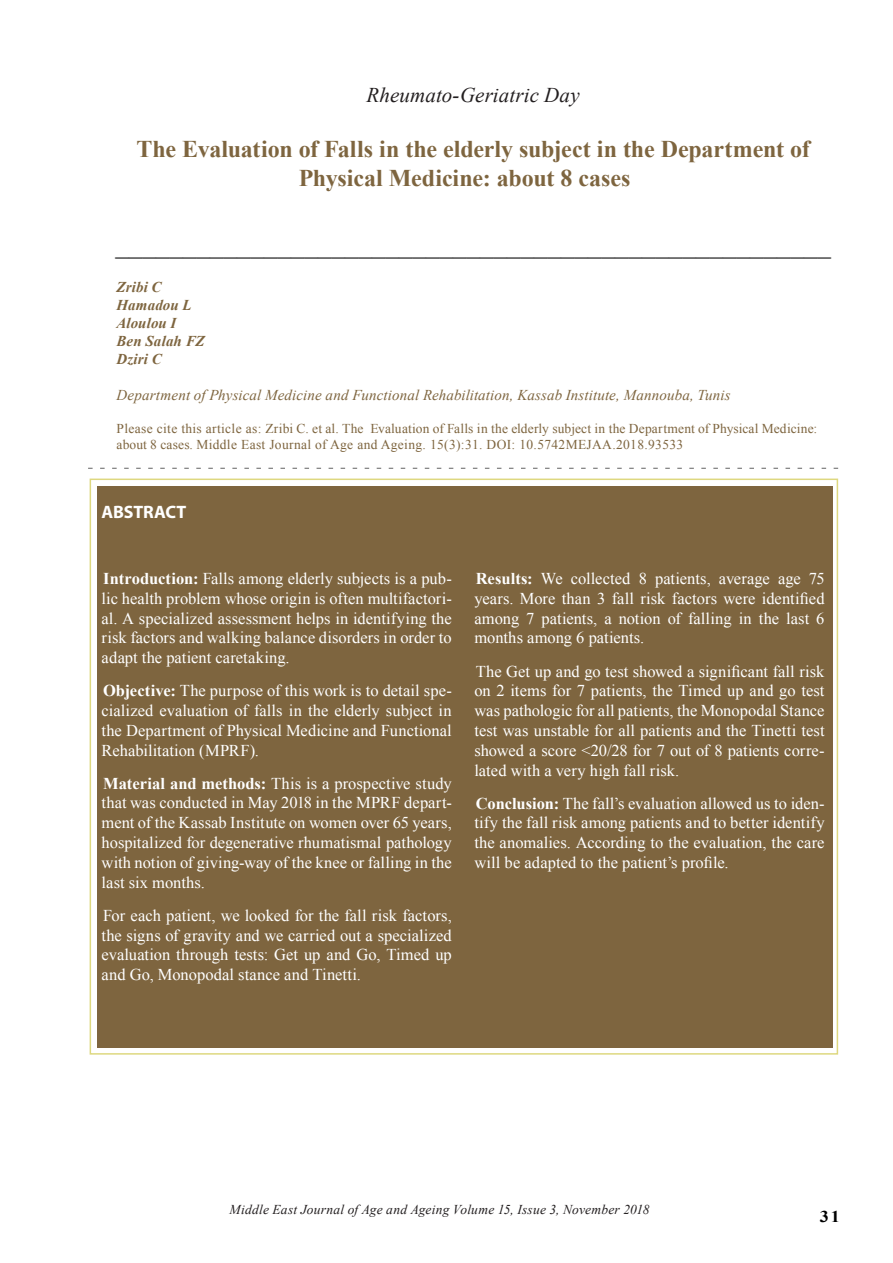
<style>
.page{position:relative;width:893px;height:1263px;background:#fff}
.page>*{position:absolute;margin:0;border:0;box-sizing:border-box;transform-origin:0 0}
.mejaa-contents{font:700 27px "Times New Roman";color:#616161}
.mejaa-contents-2{font:700 24px/28.8px "Times New Roman";letter-spacing:-.005em;color:#7e653f}
.mejaa-contents-3{font:italic 21px "Times New Roman";letter-spacing:.005em;color:#231f20}
.mejaa_subheading{font:700 18px "Myriad";letter-spacing:-.005em;color:#fff}
.mejaa_subheading-2{font:16.5px/19.8px "Times New Roman";color:#fff;text-align:justify}
.t1{font:italic 16.5px "Times New Roman";color:#000}
.t2{font:700 16.5px "Times New Roman";color:#000;scale:1.1 1}
.Author{font:italic 15px "Times New Roman";letter-spacing:.01em;color:#7e653f}
.Author-2{font:italic 700 15px/18px "Times New Roman";letter-spacing:.01em;color:#7e653f}
.Author-3{font:13.5px "Times New Roman";letter-spacing:.025em;color:#7e653f}
.mejaa_table___figure{font:italic 13.5px "Times New Roman";letter-spacing:.015em;color:#231f20}
.s1{font-weight:700}
</style>
<div class="page">
<svg style="left:88px;top:468px;width:750px;height:1px"></svg>
<div style="left:97px;top:486px;width:735px;height:561px;background:#7e653f"></div>
<p class="mejaa-contents-3" style="left:366px;top:80px;width:215px">Rheumato-Geriatric Day</p>
<p class="mejaa-contents-2" style="left:299px;top:134px;width:512px;text-indent:-162px">The Evaluation of Falls in the elderly subject in the Department of<br>Physical Medicine: about 8 cases</p>
<p class="mejaa-contents" style="left:115px;top:225px;width:717px">_____________________________________________________</p>
<p class="Author-2" style="left:117px;top:278px;width:90px">Zribi C<br>Hamadou L<br>Aloulou I<br>Ben Salah FZ<br>Dziri C</p>
<p class="Author" style="left:117px;top:385px;width:615px">Department of Physical Medicine and Functional Rehabilitation, Kassab Institute, Mannouba, Tunis</p>
<p class="Author-3" style="left:117px;top:419px;width:702px">Please cite this article as: Zribi C. et al. The Evaluation of Falls in the elderly subject in the Department of Physical Medicine:</p>
<p class="Author-3" style="left:117px;top:435px;width:568px">about 8 cases. Middle East Journal of Age and Ageing. 15(3):31. DOI: 10.5742MEJAA.2018.93533</p>
<p class="mejaa_subheading" style="left:102px;top:502px;width:86px">ABSTRACT</p>
<p class="mejaa_subheading-2" style="left:102px;top:568px;width:352px"><span class="s1">Introduction:</span> Falls among elderly subjects is a pub&shy;lic health problem whose origin is often multifactori&shy;al. A specialized assessment helps in identifying the risk factors and walking balance disorders in order to adapt the patient caretaking.</p>
<p class="mejaa_subheading-2" style="left:102px;top:680px;width:352px"><span class="s1">Objective:</span> The purpose of this work is to detail spe&shy;cialized evaluation of falls in the elderly subject in the Department of Physical Medicine and Functional Rehabilitation (MPRF).</p>
<p class="mejaa_subheading-2" style="left:102px;top:773px;width:352px"><span class="s1">Material and methods:</span> This is a prospective study that was conducted in May 2018 in the MPRF depart&shy;ment of the Kassab Institute on women over 65 years, hospitalized for degenerative rhumatismal pathology with notion of giving-way of the knee or falling in the last six months.</p>
<p class="mejaa_subheading-2" style="left:102px;top:905px;width:352px">For each patient, we looked for the fall risk factors, the signs of gravity and we carried out a specialized evaluation through tests: Get up and Go, Timed up and Go, Monopodal stance and Tinetti.</p>
<p class="mejaa_subheading-2" style="left:474px;top:568px;width:352px"><span class="s1">Results:</span> We collected 8 patients, average age 75 years. More than 3 fall risk factors were identified among 7 patients, a notion of falling in the last 6 months among 6 patients.</p>
<p class="mejaa_subheading-2" style="left:474px;top:661px;width:352px">The Get up and go test showed a significant fall risk on 2 items for 7 patients, the Timed up and go test was pathologic for all patients, the Monopodal Stance test was unstable for all patients and the Tinetti test showed a score &lt;20/28 for 7 out of 8 patients corre&shy;lated with a very high fall risk.</p>
<p class="mejaa_subheading-2" style="left:474px;top:793px;width:352px"><span class="s1">Conclusion:</span> The fall’s evaluation allowed us to iden&shy;tify the fall risk among patients and to better identify the anomalies. According to the evaluation, the care will be adapted to the patient’s profile.</p>
<p class="mejaa_table___figure" style="left:230px;top:1200px;width:421px">Middle East Journal of Age and Ageing Volume 15, Issue 3, November 2018</p>
<p class="t1" style="left:245px;top:1205px;width:425px">Middle East Journal of Age and Ageing 2009; Volume 6, Issue 5</p>
<p class="t2" style="left:820px;top:1205px;width:20px">31</p>
</div>
